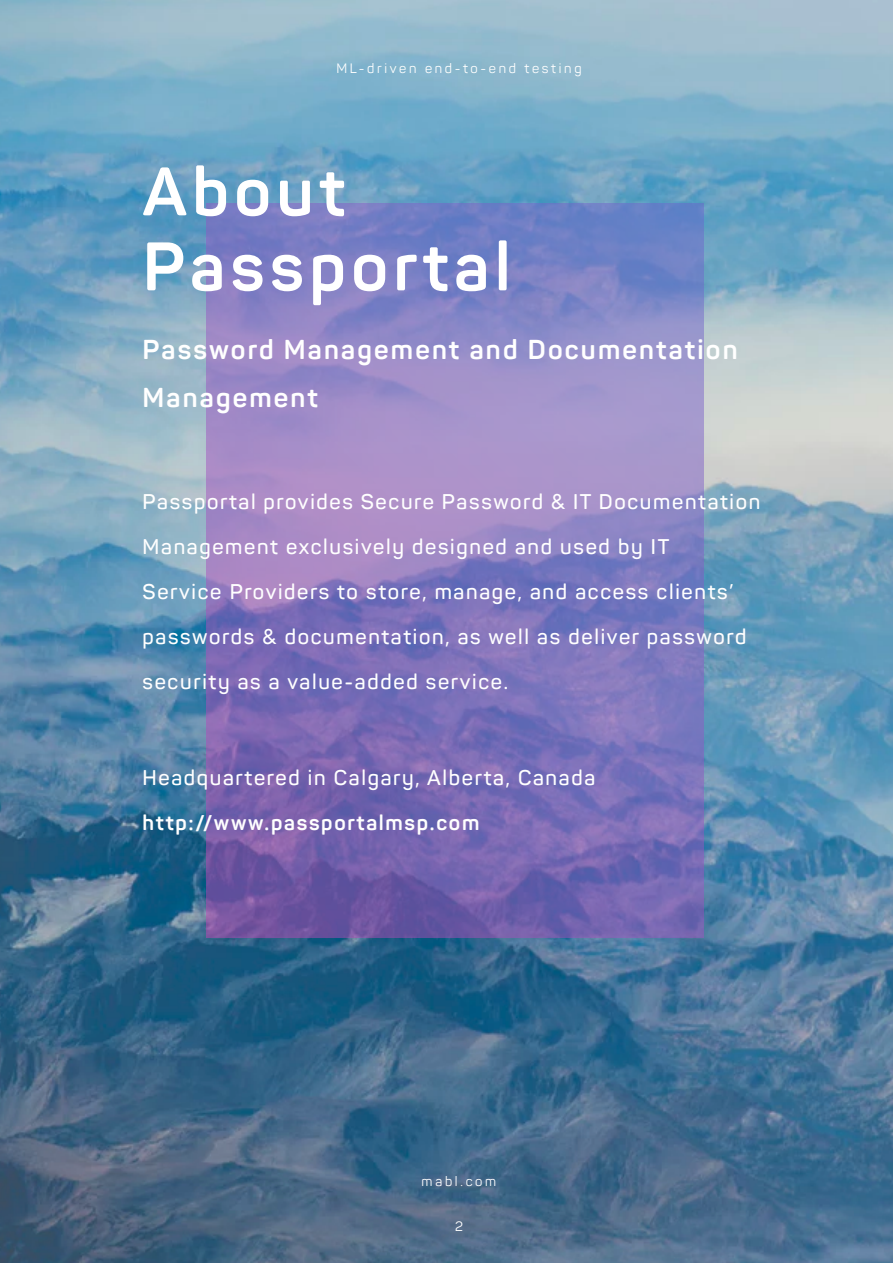
<style>
.page{position:relative;width:893px;height:1263px;background:#fff}
.page>*{position:absolute;margin:0;border:0;box-sizing:border-box;transform-origin:0 0}
.t1{font:700 67.5px/75px "Panton";letter-spacing:.08em;color:#fff}
.t2{font:700 27px/48px "Panton";letter-spacing:.08em;color:#fff}
.t3{font:600 21px/45px "Panton";letter-spacing:.08em;color:#fff}
.t4{font:700 21px "Panton";letter-spacing:.08em;color:#fff}
.t5{font:13.5px "Panton";letter-spacing:.2em;color:#fff}
</style>
<div class="page">
<img style="left:0;top:0;width:893px;height:1263px">
<svg style="left:207px;top:203px;width:496px;height:734px;background:#857abd"></svg>
<p class="t5" style="left:336px;top:59px;width:247px">ML-driven end-to-end testing</p>
<h1 class="t1" style="left:143px;top:154px;width:370px">About<br>Passportal</h1>
<p class="t2" style="left:143px;top:325px;width:597px">Password Management and Documentation<br>Management</p>
<p class="t3" style="left:143px;top:479px;width:619px">Passportal provides Secure Password &amp; IT Documentation Management exclusively designed and used by IT<br>Service Providers to store, manage, and access clients’ passwords &amp; documentation, as well as deliver password security as a value-added service.</p>
<p class="t3" style="left:143px;top:755px;width:454px">Headquartered in Calgary, Alberta, Canada</p>
<p class="t4" style="left:143px;top:810px;width:338px">http://www.passportalmsp.com</p>
<p class="t5" style="left:422px;top:1173px;width:76px">mabl.com</p>
<p class="t5" style="left:455px;top:1218px;width:9px">2</p>
</div>
